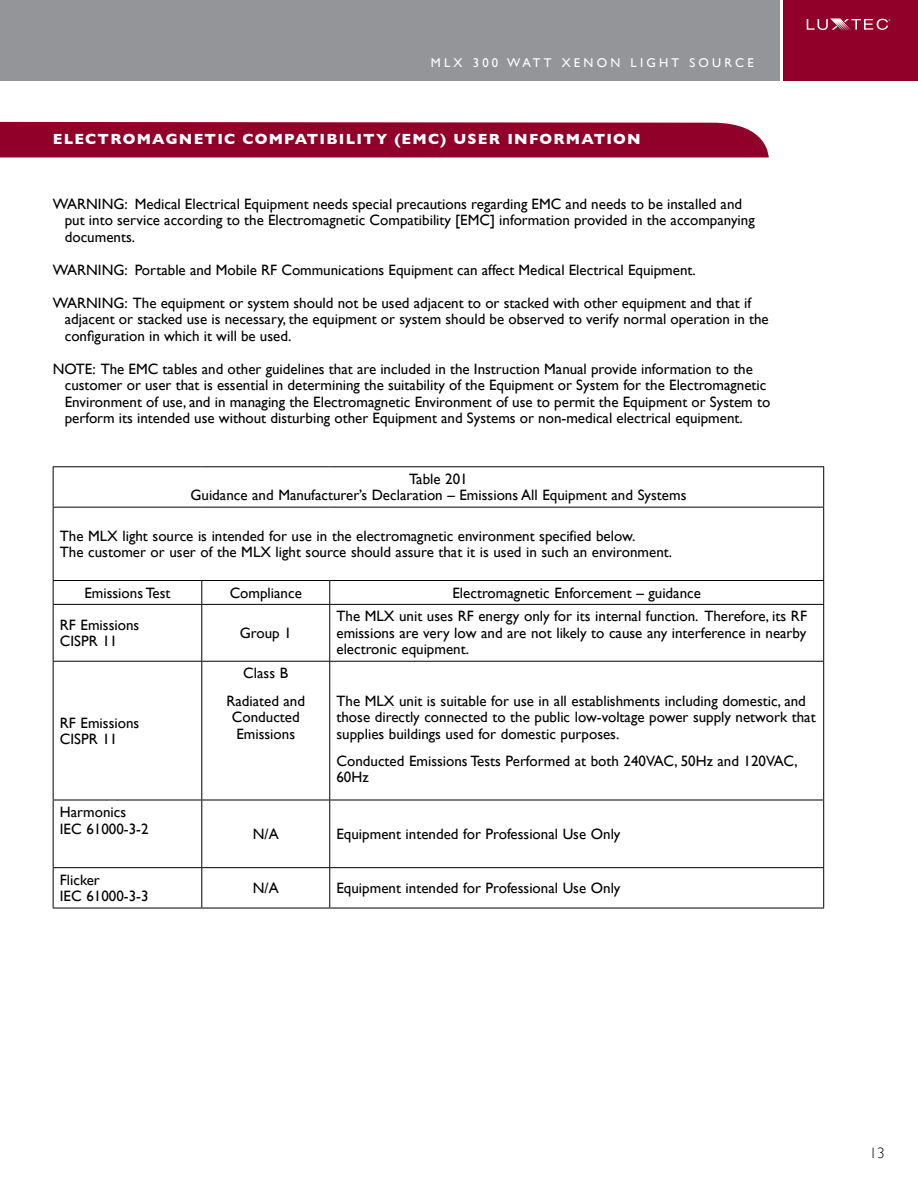
<style>
.page{position:relative;width:918px;height:1188px;background:#fff}
.page>*{position:absolute;margin:0;border:0;box-sizing:border-box;transform-origin:0 0}
.t1{font:15px/16.5px "Gill Sans";color:#000}
.t2{font:700 15px "Gill Sans";letter-spacing:.08em;color:#fff}
.t3{font:300 15px "Gill Sans";color:#000}
.t4{font:12.75px "Gill Sans";letter-spacing:.25em;color:#fff}
</style>
<div class="page">
<div style="left:0;top:0;width:780px;height:81px;background:#939598"></div>
<div style="left:783px;top:0;width:135px;height:81px;background:#910028"></div>
<svg style="left:807px;top:19px;width:83px;height:12px"></svg>
<div style="left:0;top:122px;width:769px;height:35px;background:#910028"></div>
<svg style="left:54px;top:467px;width:769px;height:137px"></svg>
<hr style="left:53px;top:466px;width:149px;height:1px;background:#000">
<hr style="left:53px;top:467px;width:1px;height:40px;background:#000">
<hr style="left:202px;top:466px;width:128px;height:1px;background:#000">
<hr style="left:330px;top:466px;width:494px;height:1px;background:#000">
<hr style="left:823px;top:467px;width:1px;height:40px;background:#000">
<hr style="left:53px;top:507px;width:149px;height:1px;background:#000">
<hr style="left:53px;top:508px;width:1px;height:72px;background:#000">
<hr style="left:202px;top:507px;width:128px;height:1px;background:#000">
<hr style="left:330px;top:507px;width:494px;height:1px;background:#000">
<hr style="left:823px;top:508px;width:1px;height:72px;background:#000">
<hr style="left:53px;top:580px;width:149px;height:1px;background:#000">
<svg style="left:53px;top:581px;width:1px;height:23px"></svg>
<hr style="left:202px;top:580px;width:128px;height:1px;background:#000">
<svg style="left:201px;top:581px;width:1px;height:23px"></svg>
<hr style="left:330px;top:580px;width:494px;height:1px;background:#000">
<svg style="left:329px;top:581px;width:1px;height:23px"></svg>
<svg style="left:823px;top:581px;width:1px;height:23px"></svg>
<hr style="left:53px;top:604px;width:149px;height:1px;background:#000">
<hr style="left:53px;top:605px;width:1px;height:56px;background:#000">
<hr style="left:202px;top:604px;width:128px;height:1px;background:#000">
<hr style="left:201px;top:605px;width:1px;height:56px;background:#000">
<hr style="left:330px;top:604px;width:494px;height:1px;background:#000">
<hr style="left:329px;top:605px;width:1px;height:56px;background:#000">
<hr style="left:823px;top:605px;width:1px;height:56px;background:#000">
<hr style="left:53px;top:661px;width:149px;height:1px;background:#000">
<hr style="left:53px;top:662px;width:1px;height:138px;background:#000">
<hr style="left:202px;top:661px;width:128px;height:1px;background:#000">
<hr style="left:201px;top:662px;width:1px;height:138px;background:#000">
<hr style="left:330px;top:661px;width:494px;height:1px;background:#000">
<hr style="left:329px;top:662px;width:1px;height:138px;background:#000">
<hr style="left:823px;top:662px;width:1px;height:138px;background:#000">
<hr style="left:53px;top:800px;width:149px;height:1px;background:#000">
<hr style="left:53px;top:800px;width:1px;height:67px;background:#000">
<hr style="left:202px;top:800px;width:128px;height:1px;background:#000">
<hr style="left:201px;top:800px;width:1px;height:67px;background:#000">
<hr style="left:330px;top:800px;width:494px;height:1px;background:#000">
<hr style="left:329px;top:800px;width:1px;height:67px;background:#000">
<hr style="left:823px;top:800px;width:1px;height:67px;background:#000">
<hr style="left:53px;top:867px;width:149px;height:1px;background:#000">
<hr style="left:53px;top:868px;width:1px;height:40px;background:#000">
<hr style="left:202px;top:867px;width:128px;height:1px;background:#000">
<hr style="left:201px;top:868px;width:1px;height:40px;background:#000">
<hr style="left:330px;top:867px;width:494px;height:1px;background:#000">
<hr style="left:329px;top:868px;width:1px;height:40px;background:#000">
<hr style="left:823px;top:868px;width:1px;height:40px;background:#000">
<hr style="left:53px;top:908px;width:149px;height:1px;background:#000">
<hr style="left:202px;top:908px;width:128px;height:1px;background:#000">
<hr style="left:330px;top:908px;width:494px;height:1px;background:#000">
<p class="t4" style="left:431px;top:55px;width:324px">MLX 300 watt x enon l ight source</p>
<p class="t2" style="left:53px;top:130px;width:25px">ELECTROMAGNETIC</p>
<p class="t2" style="left:243px;top:130px;width:25px">COMPATI</p>
<p class="t2" style="left:326px;top:130px;width:23px">BILITY</p>
<p class="t2" style="left:395px;top:130px;width:85px">(EMC) USER</p>
<p class="t2" style="left:507px;top:130px;width:46px">INFORMATION</p>
<p class="t1" style="left:53px;top:195px;width:12px">WARNING</p>
<p class="t1" style="left:65px;top:195px;width:692px;text-indent:60px">: Medical Electrical Equipment needs special precautions regarding EMC and needs to be installed and put into service according to the Electromagnetic Compatibility [EMC] information provided in the accompanying documents.</p>
<p class="t1" style="left:53px;top:261px;width:12px">WARNING</p>
<p class="t1" style="left:125px;top:261px;width:573px">: Portable and Mobile RF Communications Equipment can affect Medical Electrical Equipment.</p>
<p class="t1" style="left:53px;top:294px;width:12px">WARNING</p>
<p class="t1" style="left:65px;top:294px;width:705px;text-indent:60px">: The equipment or system should not be used adjacent to or stacked with other equipment and that if adjacent or stacked use is necessary, the equipment or system should be observed to verify normal operation in the configuration in which it will be used.</p>
<p class="t1" style="left:53px;top:360px;width:11px">NOTE</p>
<p class="t1" style="left:65px;top:360px;width:707px;text-indent:28px">: The EMC tables and other guidelines that are included in the Instruction Manual provide information to the customer or user that is essential in determining the suitability of the Equipment or System for the Electromagnetic Environment of use, and in managing the Electromagnetic Environment of use to permit the Equipment or System to perform its intended use without disturbing other Equipment and Systems or non-medical electrical equipment.</p>
<p class="t1" style="left:190px;top:470px;width:498px;text-align:center">Table 201<br>Guidance and Manufacturer’s Declaration – Emissions All Equipment and Systems</p>
<p class="t1" style="left:60px;top:527px;width:614px">The MLX light source is intended for use in the electromagnetic environment specified below.<br>The customer or user of the MLX light source should assure that it is used in such an environment.</p>
<p class="t1" style="left:84px;top:584px;width:88px">Emissions Test</p>
<p class="t1" style="left:230px;top:584px;width:74px">Compliance</p>
<p class="t1" style="left:452px;top:584px;width:250px">Electromagnetic Enforcement – guidance</p>
<p class="t1" style="left:60px;top:616px;width:81px">RF Emissions<br>CISPR 11</p>
<p class="t1" style="left:240px;top:625px;width:54px">Group 1</p>
<p class="t1" style="left:336px;top:608px;width:472px;text-align:justify">The MLX unit uses RF energy only for its internal function. Therefore, its RF emissions are very low and are not likely to cause any interference in nearby electronic equipment.</p>
<p class="t1" style="left:60px;top:714px;width:81px">RF Emissions<br>CISPR 11</p>
<p class="t1" style="left:60px;top:804px;width:68px">Harmonics<br>IEC</p>
<p class="t1" style="left:86px;top:820px;width:64px">61000-3-2</p>
<p class="t1" style="left:60px;top:871px;width:42px">Flicker<br>IEC</p>
<p class="t1" style="left:86px;top:888px;width:64px">61000-3-3</p>
<p class="t1" style="left:226px;top:659px;width:80px;line-height:27.3px;text-align:center">Class B<br>Radiated and</p>
<p class="t1" style="left:232px;top:709px;width:69px;text-align:center">Conducted<br>Emissions</p>
<p class="t1" style="left:336px;top:692px;width:481px">The MLX unit is suitable for use in all establishments including domestic, and those directly connected to the public low-voltage power supply network that supplies buildings used for domestic purposes.</p>
<p class="t1" style="left:336px;top:752px;width:463px">Conducted Emissions Tests Performed at both 240VAC , 50Hz and 120VAC ,<br>60Hz</p>
<p class="t1" style="left:253px;top:826px;width:27px">N/A</p>
<p class="t1" style="left:336px;top:826px;width:285px">Equipment intended for Professional Use Only</p>
<p class="t1" style="left:253px;top:880px;width:27px">N/A</p>
<p class="t1" style="left:336px;top:880px;width:285px">Equipment intended for Professional Use Only</p>
<p class="t3" style="left:870px;top:1144px;width:16px">13</p>
</div>
